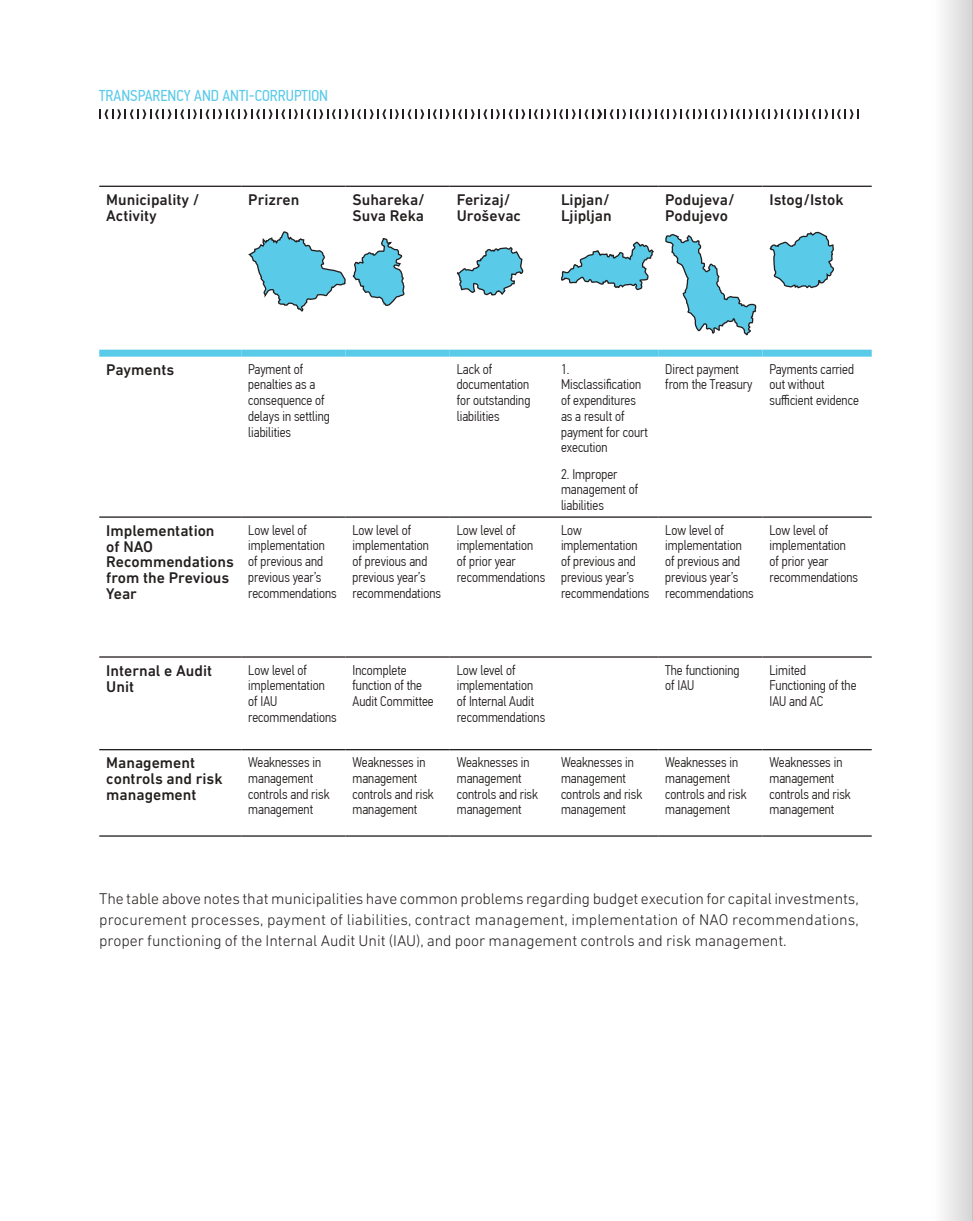
<style>
.page{position:relative;width:973px;height:1221px;background:#fff}
.page>*{position:absolute;margin:0;border:0;box-sizing:border-box;transform-origin:0 0}
.t1{font:300 15.75px/21px "DIN Next LT Pro";color:#241f1f;text-align:justify}
.t2{font:500 15.75px/15.8px "DIN Next LT Pro";color:#241f1f}
.t3{font:15.75px "PF Din Text Cond Pro";color:#5acae9}
.t4{font:300 14px/15.8px "PF Din Text Cond Pro";color:#241f1f}
</style>
<div class="page">
<svg style="left:99px;top:109px;width:759px;height:10px"></svg>
<hr style="left:99px;top:186px;width:142px;height:1px;background:#241f1f">
<hr style="left:241px;top:186px;width:104px;height:1px;background:#241f1f">
<hr style="left:345px;top:186px;width:104px;height:1px;background:#241f1f">
<hr style="left:449px;top:186px;width:105px;height:1px;background:#241f1f">
<hr style="left:554px;top:186px;width:104px;height:1px;background:#241f1f">
<hr style="left:658px;top:186px;width:104px;height:1px;background:#241f1f">
<hr style="left:762px;top:186px;width:109px;height:1px;background:#241f1f">
<hr style="left:99px;top:516px;width:142px;height:1px;background:#241f1f">
<hr style="left:241px;top:516px;width:104px;height:1px;background:#241f1f">
<hr style="left:345px;top:516px;width:104px;height:1px;background:#241f1f">
<hr style="left:449px;top:516px;width:105px;height:1px;background:#241f1f">
<hr style="left:554px;top:516px;width:104px;height:1px;background:#241f1f">
<hr style="left:658px;top:516px;width:104px;height:1px;background:#241f1f">
<hr style="left:762px;top:516px;width:109px;height:1px;background:#241f1f">
<hr style="left:99px;top:656px;width:142px;height:1px;background:#241f1f">
<hr style="left:241px;top:656px;width:104px;height:1px;background:#241f1f">
<hr style="left:345px;top:656px;width:104px;height:1px;background:#241f1f">
<hr style="left:449px;top:656px;width:105px;height:1px;background:#241f1f">
<hr style="left:554px;top:656px;width:104px;height:1px;background:#241f1f">
<hr style="left:658px;top:656px;width:104px;height:1px;background:#241f1f">
<hr style="left:762px;top:656px;width:109px;height:1px;background:#241f1f">
<hr style="left:99px;top:749px;width:142px;height:1px;background:#241f1f">
<hr style="left:241px;top:749px;width:104px;height:1px;background:#241f1f">
<hr style="left:345px;top:749px;width:104px;height:1px;background:#241f1f">
<hr style="left:449px;top:749px;width:105px;height:1px;background:#241f1f">
<hr style="left:554px;top:749px;width:104px;height:1px;background:#241f1f">
<hr style="left:658px;top:749px;width:104px;height:1px;background:#241f1f">
<hr style="left:762px;top:749px;width:109px;height:1px;background:#241f1f">
<hr style="left:99px;top:835px;width:142px;height:1px;background:#241f1f">
<hr style="left:241px;top:835px;width:104px;height:1px;background:#241f1f">
<hr style="left:345px;top:835px;width:104px;height:1px;background:#241f1f">
<hr style="left:449px;top:835px;width:105px;height:1px;background:#241f1f">
<hr style="left:554px;top:835px;width:104px;height:1px;background:#241f1f">
<hr style="left:658px;top:835px;width:104px;height:1px;background:#241f1f">
<hr style="left:762px;top:835px;width:109px;height:1px;background:#241f1f">
<div style="left:99px;top:349px;width:142px;height:7px;background:#5acae9"></div>
<div style="left:241px;top:349px;width:104px;height:7px;background:#5acae9"></div>
<div style="left:345px;top:349px;width:104px;height:7px;background:#5acae9"></div>
<div style="left:449px;top:349px;width:105px;height:7px;background:#5acae9"></div>
<div style="left:554px;top:349px;width:104px;height:7px;background:#5acae9"></div>
<div style="left:658px;top:349px;width:104px;height:7px;background:#5acae9"></div>
<div style="left:762px;top:349px;width:109px;height:7px;background:#5acae9"></div>
<svg style="left:248px;top:231px;width:157px;height:81px"></svg>
<svg style="left:456px;top:247px;width:68px;height:49px"></svg>
<svg style="left:561px;top:241px;width:93px;height:50px"></svg>
<svg style="left:665px;top:234px;width:92px;height:102px"></svg>
<svg style="left:769px;top:231px;width:65px;height:58px"></svg>
<hr style="left:972px;top:0;width:1px;height:1220px;background:#d5d4d5">
<div style="left:930px;top:0;width:42px;height:1220px;background:linear-gradient(to right,#fff,#d7d6d7)"></div>
<hr style="left:971px;top:0;width:1px;height:1220px;background:#c0bfc1">
<p class="t3" style="left:99px;top:86px;width:230px">TRANSPARENCY AND ANTI-CORRUPTION</p>
<p class="t2" style="left:106px;top:192px;width:95px">Municipality /<br>Activity</p>
<p class="t2" style="left:248px;top:192px;width:53px">Prizren</p>
<p class="t2" style="left:352px;top:192px;width:74px">Suhareka/<br>Suva Reka</p>
<p class="t2" style="left:456px;top:192px;width:66px">Ferizaj/<br>Uroševac</p>
<p class="t2" style="left:561px;top:192px;width:52px">Lipjan/<br>Ljipljan</p>
<p class="t2" style="left:665px;top:192px;width:71px">Podujeva/<br>Podujevo</p>
<p class="t2" style="left:769px;top:192px;width:76px">Istog/Istok</p>
<p class="t2" style="left:106px;top:361px;width:69px">Payments</p>
<p class="t4" style="left:248px;top:361px;width:83px">Payment of penalties as a consequence of delays in settling liabilities</p>
<p class="t4" style="left:456px;top:361px;width:75px">Lack of documentation for outstanding liabilities</p>
<p class="t4" style="left:561px;top:361px;width:88px">1.<br>Misclassification of expenditures as a result of payment for court execution</p>
<p class="t4" style="left:561px;top:466px;width:79px">2. Improper management of liabilities</p>
<p class="t4" style="left:665px;top:361px;width:89px">Direct payment from the Treasury</p>
<p class="t4" style="left:769px;top:361px;width:91px">Payments carried out without sufficient evidence</p>
<p class="t2" style="left:106px;top:522px;width:129px">Implementation<br>of NAO<br>Recommendations from the Previous<br>Year</p>
<p class="t4" style="left:248px;top:522px;width:90px">Low level of implementation of previous and previous year’s recommendations</p>
<p class="t4" style="left:352px;top:522px;width:90px">Low level of implementation of previous and previous year’s recommendations</p>
<p class="t4" style="left:456px;top:522px;width:90px">Low level of implementation of prior year recommendations</p>
<p class="t4" style="left:561px;top:522px;width:90px">Low implementation of previous and previous year’s recommendations</p>
<p class="t4" style="left:665px;top:522px;width:90px">Low level of implementation of previous and previous year’s recommendations</p>
<p class="t4" style="left:769px;top:522px;width:90px">Low level of implementation of prior year recommendations</p>
<p class="t2" style="left:106px;top:662px;width:107px">Internal e Audit<br>Unit</p>
<p class="t4" style="left:248px;top:662px;width:90px">Low level of implementation of IAU recommendations</p>
<p class="t4" style="left:352px;top:662px;width:83px">Incomplete function of the<br>Audit Committee</p>
<p class="t4" style="left:456px;top:662px;width:90px">Low level of implementation of Internal Audit recommendations</p>
<p class="t4" style="left:665px;top:662px;width:76px">The functioning of IAU</p>
<p class="t4" style="left:769px;top:662px;width:89px">Limited<br>Functioning of the<br>IAU and AC</p>
<p class="t2" style="left:106px;top:755px;width:118px">Management controls and risk management</p>
<p class="t4" style="left:248px;top:754px;width:83px">Weaknesses in management controls and risk management</p>
<p class="t4" style="left:352px;top:754px;width:83px">Weaknesses in management controls and risk management</p>
<p class="t4" style="left:456px;top:754px;width:83px">Weaknesses in management controls and risk management</p>
<p class="t4" style="left:561px;top:754px;width:83px">Weaknesses in management controls and risk management</p>
<p class="t4" style="left:665px;top:754px;width:83px">Weaknesses in management controls and risk management</p>
<p class="t4" style="left:769px;top:754px;width:83px">Weaknesses in management controls and risk management</p>
<p class="t1" style="left:99px;top:887px;width:760px">The table above notes that municipalities have common problems regarding budget execution for capital investments, procurement processes, payment of liabilities, contract management, implementation of NAO recommendations, proper functioning of the Internal Audit Unit (IAU), and poor management controls and risk management.</p>
</div>
